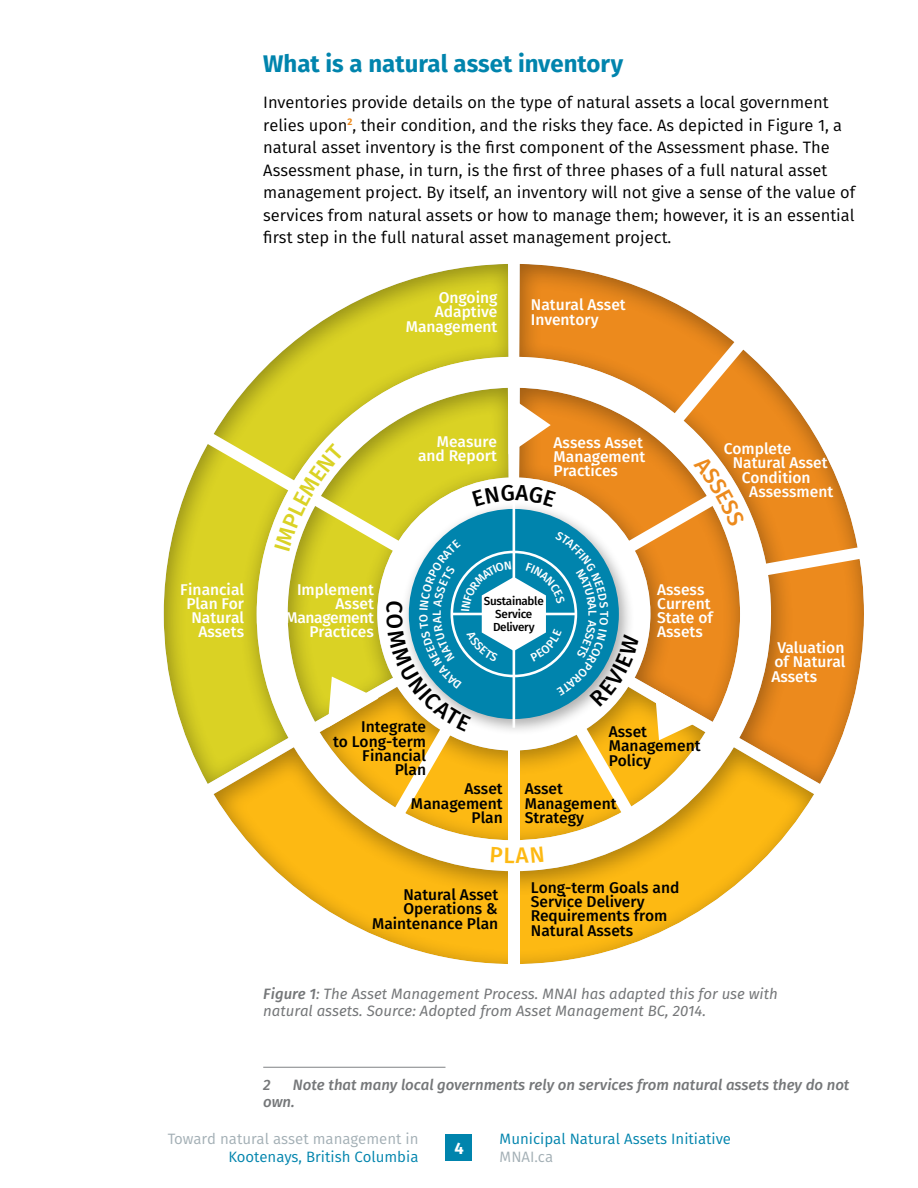
<style>
.page{position:relative;width:918px;height:1188px;background:#fff}
.page>*{position:absolute;margin:0;border:0;box-sizing:border-box;transform-origin:0 0}
.t1{font:700 24px "Fira Sans";color:#0084ad}
.t2{font:16.5px/22.5px "Fira Sans";color:#000}
.t3{font:700 16.5px "Fira Sans";color:#fff}
.t4{font:500 15.6px/14.2px "Fira Sans";color:#fff;text-align:right}
.t5{font:500 15.6px/14.2px "Fira Sans";color:#000;text-align:right}
.t6{font:italic 15px/16.5px "Fira Sans";color:#757779}
.t7{font:italic 500 15px/16.5px "Fira Sans";color:#757779}
.t8{font:15px "Fira Sans";color:#0084ad}
.t9{font:15px "Fira Sans";color:#a3afb5}
.t10{font:500 11.7px/12.9px "Fira Sans";letter-spacing:-.025em;color:#000;text-align:center}
.s1{font-weight:500}
</style>
<div class="page">
<div style="left:446px;top:1134px;width:26px;height:27px;background:#0084ad"></div>
<hr style="left:263px;top:1067px;width:183px;height:1px;background:#808285">
<div style="left:506px;top:253px;width:370px;height:531px;background:#000;opacity:.32"></div>
<div style="left:200px;top:736px;width:626px;height:230px;background:#000;opacity:.32"></div>
<div style="left:150px;top:253px;width:370px;height:531px;background:#000;opacity:.32"></div>
<div style="left:508px;top:868px;width:12px;height:107px;background:#fff"></div>
<svg style="left:763px;top:547px;width:98px;height:29px"></svg>
<svg style="left:491px;top:846px;width:53px;height:17px"></svg>
<svg style="left:199px;top:334px;width:551px;height:483px"></svg>
<h1 class="t1" style="left:263px;top:47px;width:361px">What is a natural asset inventory</h1>
<p class="t2" style="left:263px;top:91px;width:594px">Inventories provide details on the type of natural assets a local government relies upon<sup>2</sup>, their condition, and the risks they face. As depicted in Figure 1, a natural asset inventory is the first component of the Assessment phase. The Assessment phase, in turn, is the first of three phases of a full natural asset management project. By itself, an inventory will not give a sense of the value of services from natural assets or how to manage them; however, it is an essential first step in the full natural asset management project.</p>
<p class="t4" style="left:406px;top:291px;width:93px">Ongoing<br>Adaptive<br>Management</p>
<p class="t4" style="left:531px;top:298px;width:96px;text-align:left">Natural Asset<br>Inventory</p>
<p class="t4" style="left:418px;top:435px;width:81px">Measure and Report</p>
<p class="t4" style="left:554px;top:435px;width:93px;text-align:left">Assess Asset<br>Management<br>Practices</p>
<p class="t4" style="left:724px;top:441px;width:69px">Complete</p>
<p class="t4" style="left:733px;top:456px;width:96px">Natural Asset</p>
<p class="t4" style="left:742px;top:470px;width:70px">Condition</p>
<p class="t4" style="left:749px;top:484px;width:85px">Assessment</p>
<p class="t4" style="left:180px;top:582px;width:65px">Financial<br>Plan For<br>Natural<br>Assets</p>
<p class="t4" style="left:286px;top:582px;width:90px">Implement<br>Asset<br>Management<br>Practices</p>
<p class="t10" style="left:484px;top:595px;width:61px">Sustainable<br>Service<br>Delivery</p>
<p class="t4" style="left:657px;top:582px;width:57px;text-align:left">Assess<br>Current<br>State of<br>Assets</p>
<p class="t5" style="left:333px;top:720px;width:94px">Integrate<br>to Long-term<br>Financial<br>Plan</p>
<p class="t5" style="left:411px;top:782px;width:93px">Asset<br>Management<br>Plan</p>
<p class="t5" style="left:525px;top:782px;width:93px;text-align:left">Asset<br>Management<br>Strategy</p>
<p class="t5" style="left:609px;top:724px;width:93px;text-align:left">Asset<br>Management<br>Policy</p>
<p class="t4" style="left:771px;top:640px;width:76px;text-align:justify;text-indent:6px">Valuation of Natural Assets</p>
<p class="t5" style="left:372px;top:887px;width:128px">Natural Asset<br>Operations &amp;<br>Maintenance Plan</p>
<p class="t5" style="left:531px;top:880px;width:150px;text-align:left">Long-term Goals and<br>Service Delivery<br>Requirements from<br>Natural Assets</p>
<p class="t6" style="left:263px;top:986px;width:516px"><span class="s1">Figure 1</span>: The Asset Management Process. MNAI has adapted this for use with natural assets. Source: Adopted from Asset Management BC, 2014.</p>
<p class="t7" style="left:263px;top:1077px;width:588px;text-indent:30px">Note that many local governments rely on services from natural assets they do not own.</p>
<p class="t7" style="left:263px;top:1077px;width:9px">2</p>
<p class="t9" style="left:168px;top:1128px;width:252px">Toward natural asset management in</p>
<p class="t8" style="left:228px;top:1146px;width:192px">Kootenays, British Columbia</p>
<p class="t3" style="left:454px;top:1136px;width:11px">4</p>
<p class="t8" style="left:500px;top:1128px;width:233px">Municipal Natural Assets Initiative</p>
<p class="t9" style="left:500px;top:1146px;width:55px">MNAI.ca</p>
</div>
